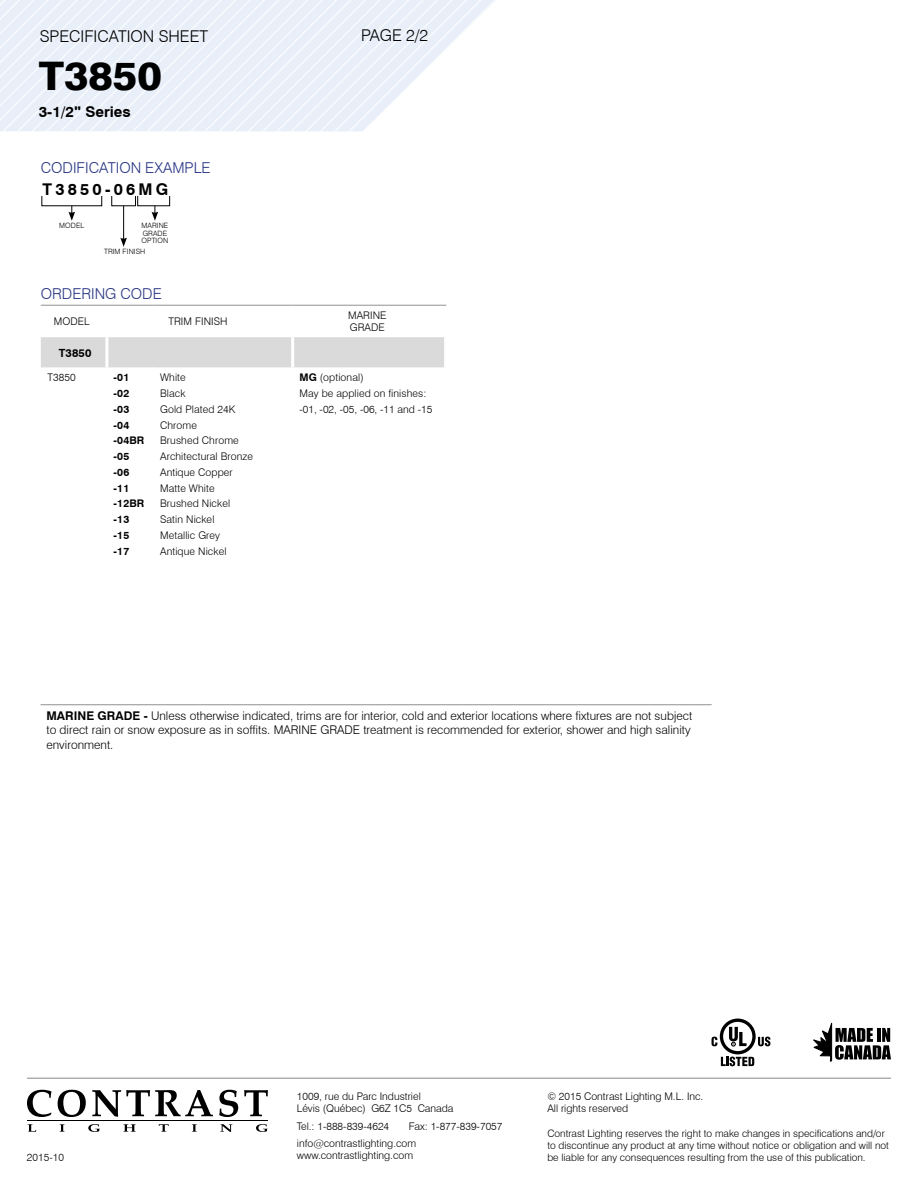
<style>
.page{position:relative;width:918px;height:1188px;background:#fff}
.page>*{position:absolute;margin:0;border:0;box-sizing:border-box;transform-origin:0 0}
.t1{font:800 39.45px "Swiss 721 BT";color:#000;scale:1.05 1}
.t2{font:300 16.2px "Swiss 721 BT";color:#000}
.t3{font:700 16.2px "Swiss 721 BT";letter-spacing:.2em;color:#000}
.t4{font:300 15px "Swiss 721 BT";color:#283583}
.t5{font:700 14.7px "Swiss 721 BT";color:#000}
.t6{font:300 12px/14.4px "Swiss 721 BT";color:#000}
.t7{font:700 11.25px "Swiss 721 BT";letter-spacing:.01em;color:#000}
.t8{font:300 10.5px/15.8px "Swiss 721 BT";letter-spacing:.01em;color:#000}
.t9{font:700 10.5px/15.8px "Swiss 721 BT";letter-spacing:.01em;color:#000}
.t10{font:300 10.2px/12.3px "Swiss 721 BT";color:#000}
.t11{font:300 7.35px/7.4px "Swiss 721 BT";letter-spacing:.01em;color:#000}
.s1{font-family:"Arial"}
.s2{font-weight:700}
</style>
<div class="page">
<svg style="left:0;top:0;width:496px;height:131px"></svg>
<svg style="left:721px;top:1057px;width:33px;height:9px"></svg>
<svg style="left:758px;top:1037px;width:13px;height:9px"></svg>
<svg style="left:720px;top:1019px;width:36px;height:35px"></svg>
<div style="left:723px;top:1022px;width:29px;height:29px;background:#fff;border-radius:50%"></div>
<svg style="left:729px;top:1027px;width:18px;height:20px"></svg>
<svg style="left:712px;top:1037px;width:5px;height:9px"></svg>
<svg style="left:813px;top:1023px;width:78px;height:39px"></svg>
<hr style="left:27px;top:1078px;width:864px;height:1px;background:#878787">
<svg style="left:28px;top:1124px;width:8px;height:8px"></svg>
<svg style="left:60px;top:1124px;width:5px;height:8px"></svg>
<svg style="left:88px;top:1124px;width:12px;height:8px"></svg>
<svg style="left:123px;top:1124px;width:13px;height:8px"></svg>
<svg style="left:159px;top:1124px;width:10px;height:8px"></svg>
<svg style="left:192px;top:1124px;width:5px;height:8px"></svg>
<svg style="left:220px;top:1124px;width:12px;height:8px"></svg>
<svg style="left:256px;top:1124px;width:12px;height:8px"></svg>
<hr style="left:27px;top:1120px;width:241px;height:1px;background:#000">
<svg style="left:27px;top:1090px;width:25px;height:27px"></svg>
<svg style="left:58px;top:1090px;width:28px;height:27px"></svg>
<svg style="left:92px;top:1090px;width:121px;height:27px"></svg>
<svg style="left:219px;top:1090px;width:19px;height:27px"></svg>
<svg style="left:244px;top:1090px;width:24px;height:26px"></svg>
<svg style="left:41px;top:196px;width:61px;height:25px"></svg>
<hr style="left:123px;top:206px;width:1px;height:34px;background:#000">
<svg style="left:120px;top:238px;width:7px;height:9px"></svg>
<svg style="left:111px;top:196px;width:59px;height:25px"></svg>
<div style="left:41px;top:337px;width:403px;height:30px;background:#dadada"></div>
<hr style="left:41px;top:305px;width:66px;height:1px;background:#9d9d9c">
<hr style="left:107px;top:305px;width:46px;height:1px;background:#9d9d9c">
<hr style="left:153px;top:305px;width:140px;height:1px;background:#9d9d9c">
<hr style="left:293px;top:305px;width:153px;height:1px;background:#9d9d9c">
<hr style="left:105px;top:337px;width:3px;height:30px;background:#fff">
<hr style="left:291px;top:337px;width:3px;height:30px;background:#fff">
<hr style="left:40px;top:704px;width:672px;height:1px;background:#9d9d9c">
<h2 class="t2" style="left:40px;top:27px;width:170px">SPECIFICATION SHEET</h2>
<h1 class="t1" style="left:39px;top:52px;width:119px">T3850</h1>
<h3 class="t5" style="left:39px;top:103px;width:94px">3-1/2<span class="s1">"</span> Series</h3>
<h3 class="t4" style="left:41px;top:159px;width:171px">CODIFICATION EXAMPLE</h3>
<h2 class="t3" style="left:43px;top:179px;width:127px">T3850-06MG</h2>
<p class="t11" style="left:59px;top:222px;width:27px">MODEL</p>
<p class="t11" style="left:104px;top:248px;width:43px">TRIM FINISH</p>
<p class="t11" style="left:142px;top:222px;width:28px">MARINE<br>GRADE<br>OPTION</p>
<h2 class="t2" style="left:361px;top:26px;width:68px">PAGE 2/2</h2>
<h3 class="t4" style="left:41px;top:284px;width:122px">ORDERING CODE</h3>
<p class="t8" style="left:54px;top:314px;width:38px">MODEL</p>
<p class="t8" style="left:168px;top:314px;width:61px">TRIM FINISH</p>
<p class="t8" style="left:348px;top:309px;width:40px;line-height:12px">MARINE<br>GRADE</p>
<p class="t7" style="left:59px;top:346px;width:34px">T3850</p>
<p class="t8" style="left:48px;top:370px;width:30px">T3850</p>
<p class="t9" style="left:114px;top:370px;width:32px">-01 -02 -03 -04 -04BR -05 -06 -11 -12BR -13 -15 -17</p>
<p class="t8" style="left:160px;top:370px;width:95px">White<br>Black<br>Gold Plated 24K<br>Chrome<br>Brushed Chrome<br>Architectural Bronze<br>Antique Copper<br>Matte White<br>Brushed Nickel<br>Satin Nickel<br>Metallic Grey<br>Antique Nickel</p>
<p class="t8" style="left:299px;top:370px;width:134px"><span class="s2">MG</span> (optional)<br>May be applied on finishes: -01, -02, -05, -06, -11 and -15</p>
<p class="t6" style="left:47px;top:708px;width:647px"><span class="s2">MARINE GRADE -</span> Unless otherwise indicated, trims are for interior, cold and exterior locations where fixtures are not subject to direct rain or snow exposure as in soffits. MARINE GRADE treatment is recommended for exterior, shower and high salinity environment.</p>
<p class="t8" style="left:297px;top:1090px;width:158px;line-height:12.6px">1009, rue du Parc Industriel<br>Lévis (Québec) G6Z 1C5 Canada</p>
<p class="t8" style="left:297px;top:1118px;width:94px">Tel.: 1-888-839-4624</p>
<p class="t8" style="left:297px;top:1117px;width:207px;line-height:17.1px;text-indent:112px">Fax: 1-877-839-7057 info@contrastlighting.com</p>
<p class="t8" style="left:27px;top:1150px;width:38px">2015-10</p>
<p class="t8" style="left:297px;top:1148px;width:118px">www.contrastlighting.com</p>
<p class="t8" style="left:547px;top:1090px;width:157px;line-height:12.6px">© 2015 Contrast Lighting M.L. Inc.<br>All rights reserved</p>
<p class="t10" style="left:547px;top:1127px;width:343px">Contrast Lighting reserves the right to make changes in specifications and/or to discontinue any product at any time without notice or obligation and will not be liable for any consequences resulting from the use of this publication.</p>
</div>
